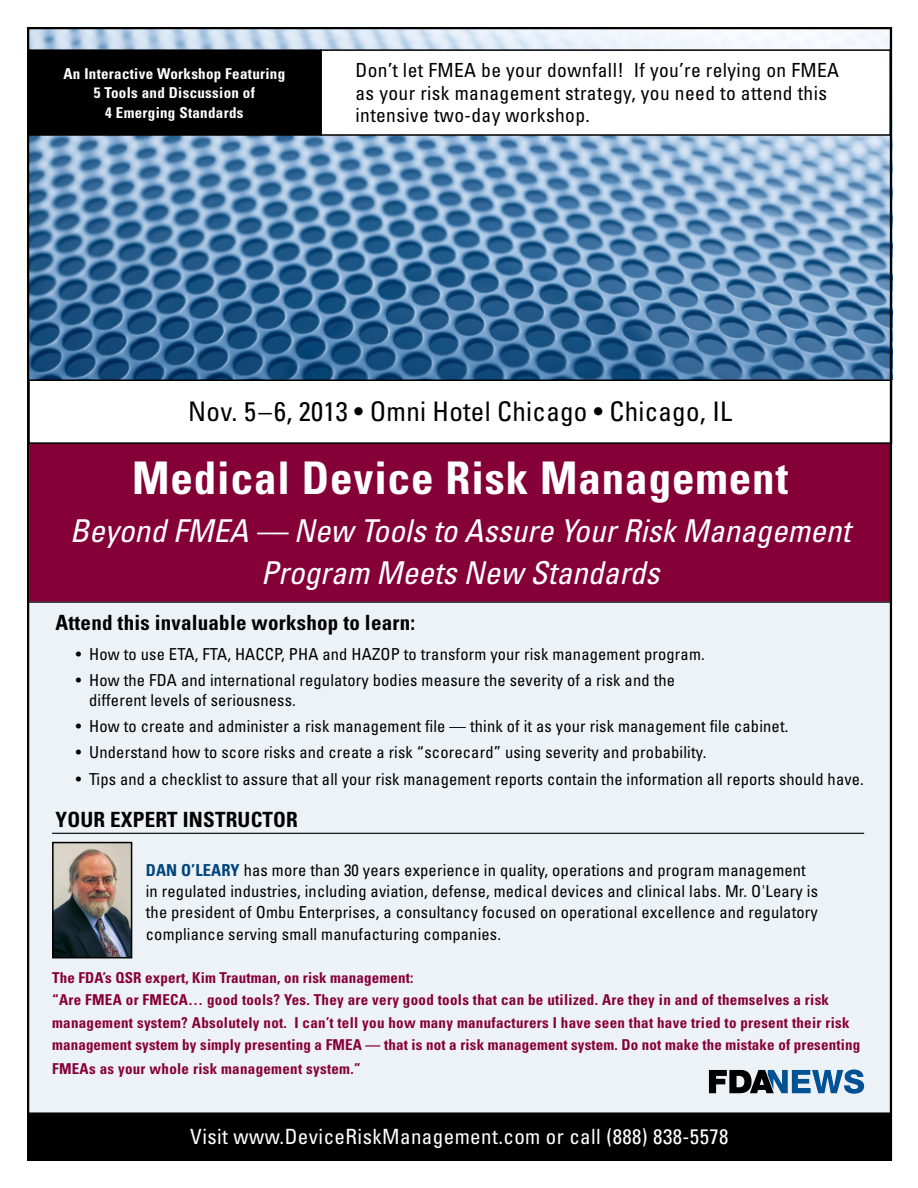
<style>
.page{position:relative;width:918px;height:1188px;background:#fff}
.page>*{position:absolute;margin:0;border:0;box-sizing:border-box;transform-origin:0 0}
.t1{font:700 condensed 45px "Univers LT Std";letter-spacing:.02em;color:#fff}
.t2{font:italic condensed 31.5px/42px "Univers LT Std";color:#fff;text-align:center}
.t3{font:condensed 27px "Univers LT Std";letter-spacing:.01em;color:#000}
.t4{font:700 condensed 21px "Univers LT Std";letter-spacing:.01em;color:#000}
.t5{font:condensed 21px "Univers LT Std";letter-spacing:.02em;color:#fff}
.t6{font:condensed 19.5px/22.5px "Univers LT Std";letter-spacing:.02em;color:#000}
.t7{font:condensed 16.5px/21.3px "Univers LT Std";letter-spacing:.01em;color:#000}
.t8{font:700 condensed 15px/22.5px "Univers LT Std";letter-spacing:.02em;color:#860038}
.t9{font:700 condensed 15px/19.5px "Univers LT Std";letter-spacing:.02em;color:#fff;text-align:center}
.s1{font-weight:700;color:#00447c}
</style>
<div class="page">
<img style="left:30px;top:30px;width:859px;height:350px">
<div style="left:27px;top:581px;width:864px;height:580px;background:#edf2f6"></div>
<div style="left:28px;top:1113px;width:863px;height:47px;background:#000"></div>
<div style="left:27px;top:1112px;width:865px;height:49px;border:2px solid #000"></div>
<div style="left:29px;top:443px;width:862px;height:159px;background:#860038"></div>
<div style="left:29px;top:442px;width:863px;height:161px;border:2px solid #414042"></div>
<div style="left:28px;top:380px;width:864px;height:64px;border:2px solid #000"></div>
<div style="left:321px;top:50px;width:569px;height:85px;background:#fff"></div>
<div style="left:320px;top:49px;width:571px;height:87px;border:2px solid #000"></div>
<div style="left:28px;top:50px;width:293px;height:85px;background:#000"></div>
<div style="left:27px;top:49px;width:295px;height:87px;border:2px solid #000"></div>
<svg style="left:709px;top:1069px;width:155px;height:25px"></svg>
<img style="left:55px;top:845px;width:74px;height:110px">
<div style="left:52px;top:842px;width:80px;height:116px;border:2px solid #000"></div>
<hr style="left:52px;top:833px;width:812px;height:1px;background:#000">
<p class="t9" style="left:64px;top:63px;width:223px">An Interactive Workshop Featuring<br>5 Tools and Discussion of<br>4 Emerging Standards</p>
<p class="t6" style="left:355px;top:59px;width:485px">Don’t let FMEA be your downfall! If you’re relying on FMEA as your risk management strategy, you need to attend this intensive two-day workshop.</p>
<h3 class="t3" style="left:188px;top:395px;width:545px">Nov. 5–6, 2013 • Omni Hotel Chicago • Chicago, IL</h3>
<h1 class="t1" style="left:132px;top:450px;width:658px">Medical Device Risk Management</h1>
<h2 class="t2" style="left:70px;top:510px;width:782px">Beyond FMEA — New Tools to Assure Your Risk Management<br>Program Meets New Standards</h2>
<p class="t4" style="left:56px;top:609px;width:361px">Attend this invaluable workshop to learn:</p>
<p class="t7" style="left:76px;top:643px;width:631px">• How to use ETA, FTA, HACCP, PHA and HAZOP to transform your risk management program.</p>
<p class="t7" style="left:89px;top:671px;width:587px;line-height:19.5px;text-indent:-13px">• How the FDA and international regulatory bodies measure the severity of a risk and the different levels of seriousness.</p>
<p class="t7" style="left:76px;top:715px;width:714px">• How to create and administer a risk management file — think of it as your risk management file cabinet.</p>
<p class="t7" style="left:76px;top:742px;width:632px">• Understand how to score risks and create a risk “scorecard” using severity and probability.</p>
<p class="t7" style="left:76px;top:768px;width:790px">• Tips and a checklist to assure that all your risk management reports contain the information all reports should have.</p>
<p class="t4" style="left:56px;top:807px;width:101px">Your expert</p>
<p class="t4" style="left:183px;top:807px;width:93px">instructor</p>
<p class="t7" style="left:146px;top:859px;width:674px"><span class="s1">Dan O’Leary</span> has more than 30 years experience in quality, operations and program management in regulated industries, including aviation, defense, medical devices and clinical labs. Mr. O'Leary is the president of Ombu Enterprises, a consultancy focused on operational excellence and regulatory compliance serving small manufacturing companies.</p>
<p class="t8" style="left:52px;top:966px;width:810px">The FDA’s QSR expert, Kim Trautman, on risk management:<br>“Are FMEA or FMECA… good tools? Yes. They are very good tools that can be utilized. Are they in and of themselves a risk management system? Absolutely not. I can’t tell you how many manufacturers I have seen that have tried to present their risk management system by simply presenting a FMEA — that is not a risk management system. Do not make the mistake of presenting</p>
<p class="t8" style="left:52px;top:1057px;width:310px">FMEAs as your whole risk management system.”</p>
<p class="t5" style="left:190px;top:1124px;width:540px">Visit www.DeviceRiskManagement.com or call (888) 838-5578</p>
</div>
